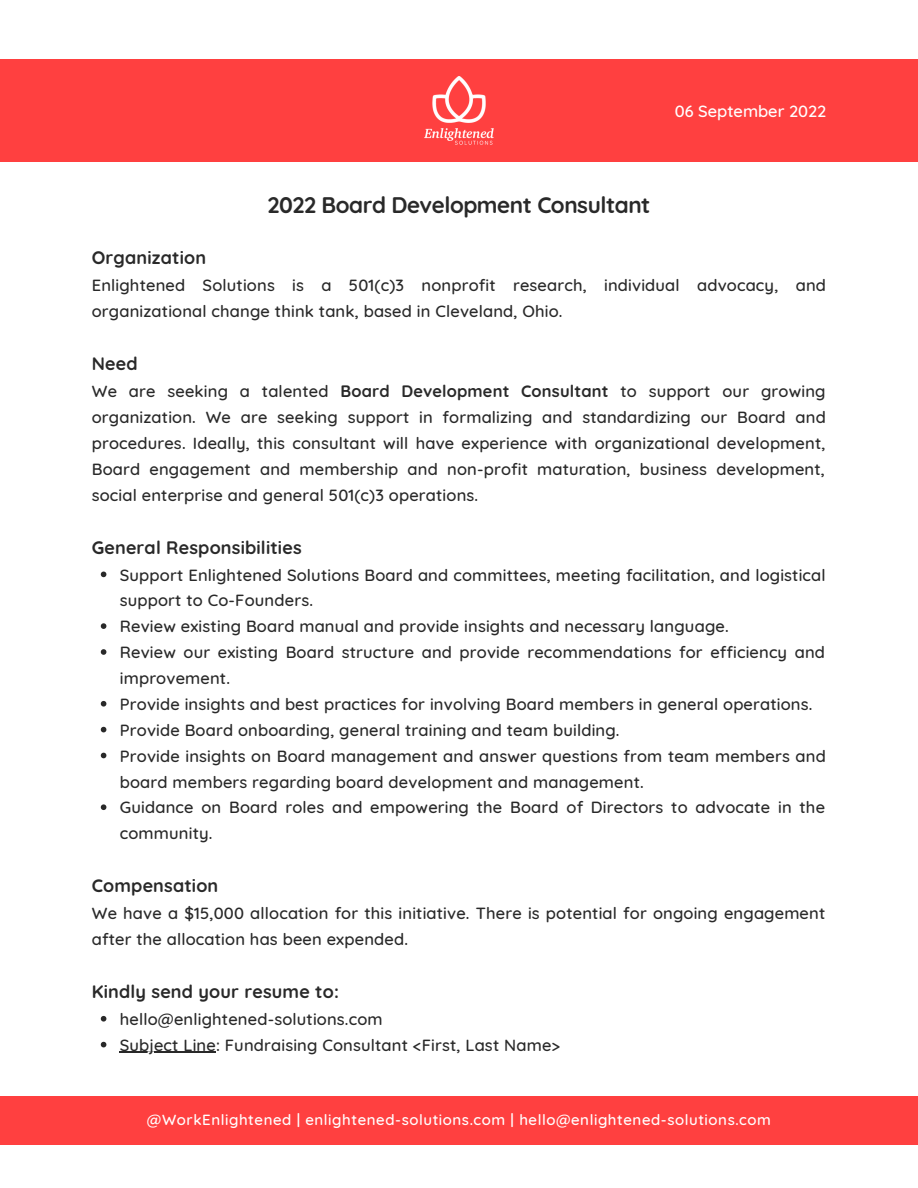
<style>
.page{position:relative;width:918px;height:1188px;background:#fff}
.page>*{position:absolute;margin:0;border:0;box-sizing:border-box;transform-origin:0 0}
.t1{font:700 22.5px "Quicksand";letter-spacing:-.02em;color:#292929}
.t2{font:700 18px "Quicksand";letter-spacing:.01em;color:#292929}
.t3{font:500 16.5px/25.8px "Quicksand";letter-spacing:.01em;color:#292929}
.t4{font:500 16.5px "Quicksand";color:#fff}
.t5{font:500 15px "Quicksand";letter-spacing:.04em;color:#fff}
.s1{font-weight:700}
</style>
<div class="page">
<div style="left:0;top:60px;width:918px;height:102px;background:#ff4040"></div>
<div style="left:0;top:1096px;width:918px;height:49px;background:#ff4040"></div>
<svg style="left:101px;top:572px;width:5px;height:5px"></svg>
<svg style="left:101px;top:623px;width:5px;height:6px"></svg>
<svg style="left:101px;top:649px;width:5px;height:6px"></svg>
<svg style="left:101px;top:701px;width:5px;height:6px"></svg>
<svg style="left:101px;top:727px;width:5px;height:5px"></svg>
<svg style="left:101px;top:753px;width:5px;height:5px"></svg>
<svg style="left:101px;top:804px;width:5px;height:6px"></svg>
<svg style="left:101px;top:1016px;width:5px;height:6px"></svg>
<svg style="left:101px;top:1042px;width:5px;height:5px"></svg>
<hr style="left:120px;top:1052px;width:96px;height:1px;background:#292929">
<img style="left:424px;top:76px;width:70px;height:69px">
<p class="t4" style="left:675px;top:100px;width:153px">06 September 2022</p>
<h1 class="t1" style="left:268px;top:191px;width:384px">2022 Board Development Consultant</h1>
<p class="t2" style="left:92px;top:246px;width:116px">Organization</p>
<p class="t3" style="left:92px;top:272px;width:736px">Enlightened Solutions is a 501(c)3 nonprofit research, individual advocacy, and organizational change think tank, based in Cleveland, Ohio.</p>
<p class="t2" style="left:92px;top:352px;width:47px">Need</p>
<p class="t3" style="left:92px;top:378px;width:736px;text-align:justify">We are seeking a talented <span class="s1">Board Development Consultant</span> to support our growing organization. We are seeking support in formalizing and standardizing our Board and procedures. Ideally, this consultant will have experience with organizational development, Board engagement and membership and non-profit maturation, business development, social enterprise and general 501(c)3 operations.</p>
<p class="t2" style="left:92px;top:536px;width:211px">General Responsibilities</p>
<p class="t3" style="left:120px;top:561px;width:707px">Support Enlightened Solutions Board and committees, meeting facilitation, and logistical support to Co-Founders.<br>Review existing Board manual and provide insights and necessary language.<br>Review our existing Board structure and provide recommendations for efficiency and improvement.<br>Provide insights and best practices for involving Board members in general operations.<br>Provide Board onboarding, general training and team building.<br>Provide insights on Board management and answer questions from team members and board members regarding board development and management.<br>Guidance on Board roles and empowering the Board of Directors to advocate in the community.</p>
<p class="t2" style="left:92px;top:874px;width:128px">Compensation</p>
<p class="t3" style="left:92px;top:900px;width:735px">We have a $15,000 allocation for this initiative. There is potential for ongoing engagement after the allocation has been expended.</p>
<p class="t2" style="left:92px;top:980px;width:249px">Kindly send your resume to:</p>
<p class="t3" style="left:120px;top:1006px;width:442px">hello@enlightened-solutions.com<br>Subject Line: Fundraising Consultant &lt;First, Last Name&gt;</p>
<p class="t5" style="left:147px;top:1110px;width:626px">@WorkEnlightened | enlightened-solutions.com | hello@enlightened-solutions.com</p>
</div>
